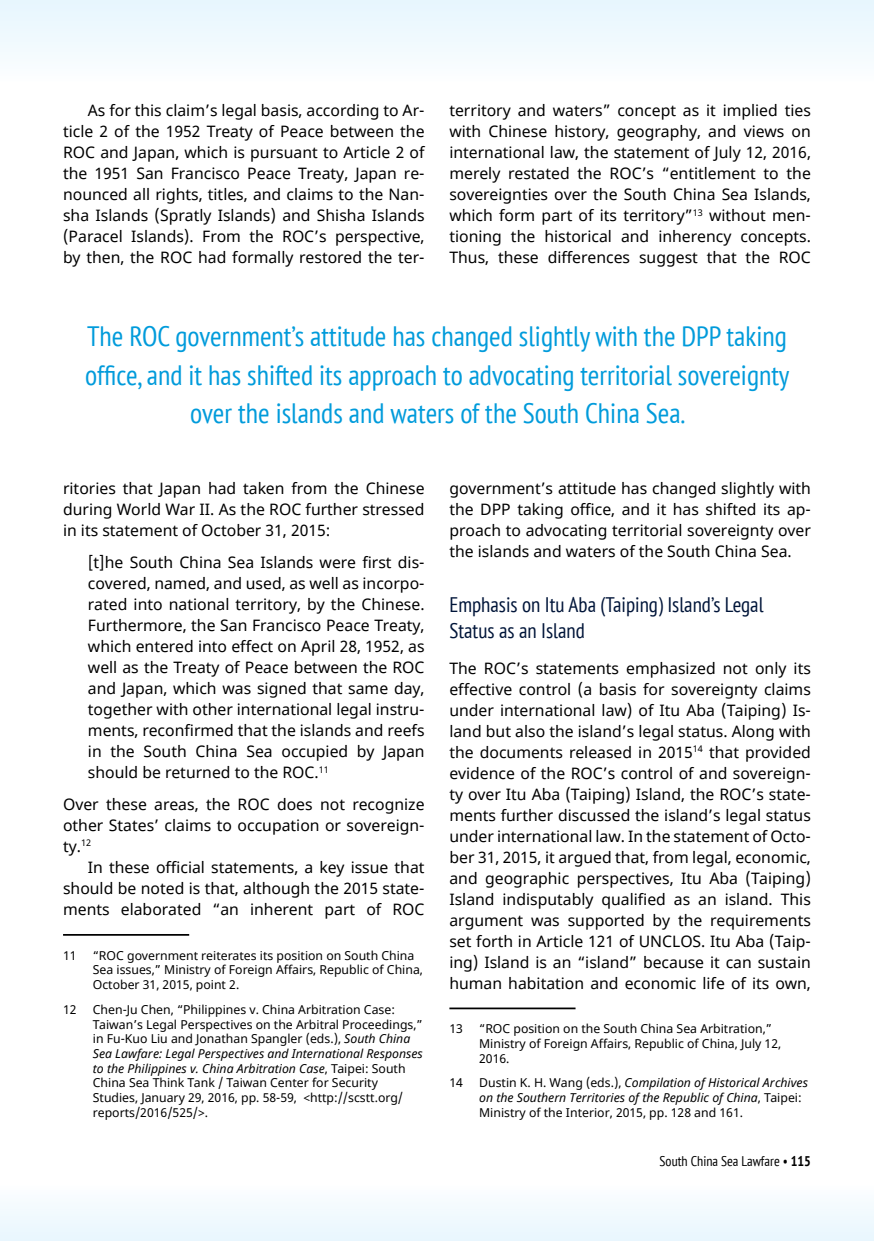
<style>
.page{position:relative;width:874px;height:1241px;background:#fff}
.page>*{position:absolute;margin:0;border:0;box-sizing:border-box;transform-origin:0 0}
.Quote_Center{font:condensed 28px/38.5px "PT Sans";color:#009bdb;text-align:center}
.Text_Heading_2{font:condensed 21px/25.2px "PT Sans";color:#001539}
.Text_Body__P1{font:15.75px/21px "Noto Sans";color:#000;text-align:justify}
.Text_Body__P2{font:15.75px/21px "Noto Sans";color:#000;text-align:justify}
.Text_Blockquote{font:15.75px/21px "Noto Sans";color:#000;text-align:justify}
.t1{font:condensed 14px "PT Sans";color:#000}
.Footnote{font:12.25px/14.7px "Noto Sans";color:#000}
.Footnote-2{font:italic 12.25px/14.7px "Noto Sans";color:#000}
.s1{font-style:italic}
.s2{font-style:normal}
.s3{font-weight:700}
</style>
<div class="page">
<div style="left:0;top:0;width:873px;height:82px;background:#f0f9fe"></div>
<div style="left:0;top:1184px;width:873px;height:56px;background:#f2fafe"></div>
<hr style="left:63px;top:933px;width:126px;height:2px;background:#000">
<hr style="left:449px;top:1007px;width:126px;height:2px;background:#000">
<p class="Text_Body__P2" style="left:63px;top:100px;width:363px;text-indent:25px">As for this claim’s legal basis, according to Ar&shy;ticle 2 of the 1952 Treaty of Peace between the ROC and Japan, which is pursuant to Article 2 of the 1951 San Francisco Peace Treaty, Japan re&shy;nounced all rights, titles, and claims to the Nan&shy;sha Islands (Spratly Islands) and Shisha Islands (Paracel Islands). From the ROC’s perspective, by then, the ROC had formally restored the ter-</p>
<p class="Text_Body__P1" style="left:449px;top:100px;width:363px">territory and waters” concept as it implied ties with Chinese history, geography, and views on international law, the statement of July 12, 2016, merely restated the ROC’s “entitlement to the sovereignties over the South China Sea Islands, which form part of its territory”<sup>13</sup> without men&shy;tioning the historical and inherency concepts.<br>Thus, these differences suggest that the ROC</p>
<p class="Quote_Center" style="left:85px;top:316px;width:705px">The ROC government’s attitude has changed slightly with the DPP taking office, and it has shifted its approach to advocating territorial sovereignty over the islands and waters of the South China Sea.</p>
<p class="Text_Body__P2" style="left:63px;top:478px;width:363px">ritories that Japan had taken from the Chinese during World War II. As the ROC further stressed in its statement of October 31, 2015:</p>
<p class="Text_Blockquote" style="left:88px;top:552px;width:338px">[t]he South China Sea Islands were first dis&shy;covered, named, and used, as well as incorpo&shy;rated into national territory, by the Chinese.<br>Furthermore, the San Francisco Peace Treaty, which entered into effect on April 28, 1952, as well as the Treaty of Peace between the ROC and Japan, which was signed that same day, together with other international legal instru&shy;ments, reconfirmed that the islands and reefs in the South China Sea occupied by Japan should be returned to the ROC.<sup>11</sup></p>
<p class="Text_Body__P1" style="left:63px;top:793px;width:363px">Over these areas, the ROC does not recognize other States’ claims to occupation or sovereign&shy;ty.<sup>12</sup></p>
<p class="Text_Body__P2" style="left:63px;top:856px;width:363px;text-indent:25px">In these official statements, a key issue that should be noted is that, although the 2015 state&shy;ments elaborated “an inherent part of ROC</p>
<p class="Footnote" style="left:63px;top:948px;width:15px">11</p>
<p class="Footnote" style="left:93px;top:948px;width:331px">“ROC government reiterates its position on South China<br>Sea issues,” Ministry of Foreign Affairs, Republic of China,<br>October 31, 2015, point 2.</p>
<p class="Footnote" style="left:63px;top:1002px;width:15px">12</p>
<p class="Footnote" style="left:93px;top:1002px;width:331px">Chen-Ju Chen, “Philippines v. China Arbitration Case:<br>Taiwan’s Legal Perspectives on the Arbitral Proceedings,” in Fu-Kuo Liu and Jonathan Spangler (eds.), <span class="s1">South China Sea Lawfare: Legal Perspectives and International Responses to the Philippines v. China Arbitration Case</span>, Taipei: South China Sea Think Tank / Taiwan Center for Security Studies, January 29, 2016, pp. 58-59, &lt;http://scstt.org/ reports/2016/525/&gt;.</p>
<p class="Text_Body__P1" style="left:449px;top:478px;width:363px">government’s attitude has changed slightly with the DPP taking office, and it has shifted its ap&shy;proach to advocating territorial sovereignty over the islands and waters of the South China Sea.</p>
<p class="Text_Heading_2" style="left:449px;top:592px;width:315px">Emphasis on Itu Aba (Taiping) Island’s Legal<br>Status as an Island</p>
<p class="Text_Body__P1" style="left:449px;top:657px;width:363px">The ROC’s statements emphasized not only its effective control (a basis for sovereignty claims under international law) of Itu Aba (Taiping) Is&shy;land but also the island’s legal status. Along with the documents released in 2015<sup>14</sup> that provided evidence of the ROC’s control of and sovereign&shy;ty over Itu Aba (Taiping) Island, the ROC’s state&shy;ments further discussed the island’s legal status under international law. In the statement of Octo&shy;ber 31, 2015, it argued that, from legal, economic, and geographic perspectives, Itu Aba (Taiping)<br>Island indisputably qualified as an island. This argument was supported by the requirements set forth in Article 121 of UNCLOS. Itu Aba (Taip&shy;ing) Island is an “island” because it can sustain human habitation and economic life of its own,</p>
<p class="Footnote" style="left:449px;top:1021px;width:15px">13</p>
<p class="Footnote" style="left:479px;top:1021px;width:303px">“ROC position on the South China Sea Arbitration,”<br>Ministry of Foreign Affairs, Republic of China, July 12,<br>2016.</p>
<p class="Footnote" style="left:449px;top:1075px;width:15px">14</p>
<p class="Footnote-2" style="left:479px;top:1075px;width:330px"><span class="s2">Dustin K. H. Wang (eds.),</span> Compilation of Historical Archives on the Southern Territories of the Republic of China<span class="s2">, Taipei:<br>Ministry of the Interior, 2015, pp. 128 and 161.</span></p>
<p class="t1" style="left:659px;top:1151px;width:153px">South China Sea Lawfare • <span class="s3">115</span></p>
</div>
